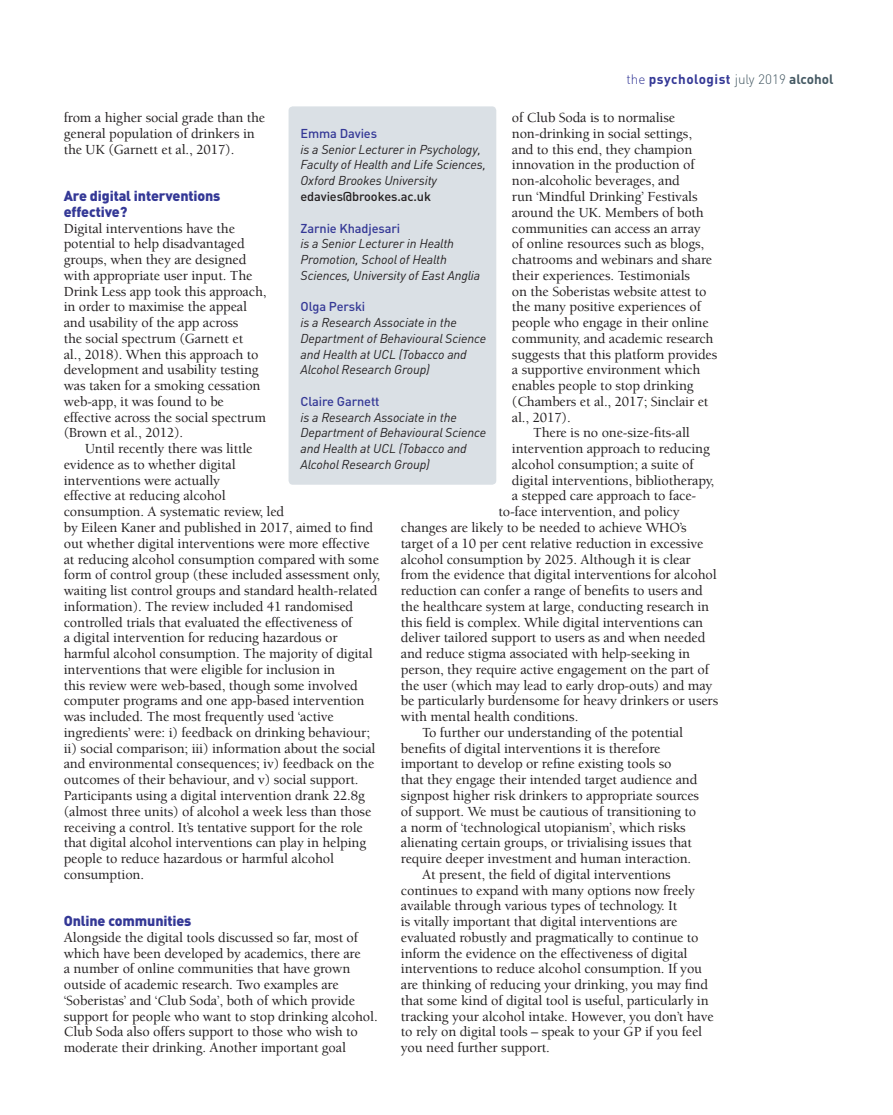
<style>
.page{position:relative;width:893px;height:1115px;background:#fff}
.page>*{position:absolute;margin:0;border:0;box-sizing:border-box;transform-origin:0 0}
.body_text{font:500 14.25px/15.8px "Berkeley Std";letter-spacing:-.01em;color:#231f20}
.body_text_full-out{font:500 14.25px/15.8px "Berkeley Std";letter-spacing:-.01em;color:#231f20}
.crosshead_A{font:900 14.25px/15.8px "DIN Pro";letter-spacing:-.01em;color:#343896}
.t1{font:700 13.5px "DIN Pro";letter-spacing:.025em;color:#343896}
.author_box_name_biog{font:italic 12.75px/15.8px "DIN Pro";letter-spacing:-.01em;color:#231f20}
.author_box_name_biog-2{font:500 12.75px "DIN Pro";letter-spacing:-.01em;color:#343896}
.author_box_name_biog-3{font:500 12.75px "DIN Pro";letter-spacing:-.01em;color:#231f20}
.s1{font-weight:300}
.s2{font-weight:300;color:#465a64}
.s3{color:#465a64}
</style>
<div class="page">
<div style="left:289px;top:106px;width:207px;height:378px;background:#dae0e5;border-radius:4px"></div>
<p class="t1" style="left:626px;top:70px;width:208px"><span class="s1">the</span> psychologist <span class="s2">july 2019</span> <span class="s3">alcohol</span></p>
<p class="body_text" style="left:64px;top:110px;width:203px">from a higher social grade than the general population of drinkers in the UK (Garnett et al., 2017).</p>
<p class="crosshead_A" style="left:64px;top:187px;width:158px">Are digital interventions effective?</p>
<p class="body_text_full-out" style="left:64px;top:220px;width:204px">Digital interventions have the potential to help disadvantaged groups, when they are designed with appropriate user input. The<br>Drink Less app took this approach, in order to maximise the appeal and usability of the app across<br>the social spectrum (Garnett et<br>al., 2018). When this approach to development and usability testing was taken for a smoking cessation web-app, it was found to be effective across the social spectrum (Brown et al., 2012).</p>
<p class="body_text" style="left:64px;top:441px;width:318px;text-indent:21px">Until recently there was little<br>evidence as to whether digital<br>interventions were actually<br>effective at reducing alcohol<br>consumption. A systematic review, led<br>by Eileen Kaner and published in 2017, aimed to find out whether digital interventions were more effective at reducing alcohol consumption compared with some form of control group (these included assessment only, waiting list control groups and standard health-related information). The review included 41 randomised controlled trials that evaluated the effectiveness of<br>a digital intervention for reducing hazardous or harmful alcohol consumption. The majority of digital interventions that were eligible for inclusion in<br>this review were web-based, though some involved computer programs and one app-based intervention was included. The most frequently used ‘active ingredients’ were: i) feedback on drinking behaviour; ii) social comparison; iii) information about the social and environmental consequences; iv) feedback on the outcomes of their behaviour, and v) social support.<br>Participants using a digital intervention drank 22.8g (almost three units) of alcohol a week less than those receiving a control. It’s tentative support for the role that digital alcohol interventions can play in helping people to reduce hazardous or harmful alcohol consumption.</p>
<p class="crosshead_A" style="left:64px;top:912px;width:129px">Online communities</p>
<p class="body_text_full-out" style="left:64px;top:929px;width:315px">Alongside the digital tools discussed so far, most of which have been developed by academics, there are<br>a number of online communities that have grown outside of academic research. Two examples are ‘Soberistas’ and ‘Club Soda’, both of which provide support for people who want to stop drinking alcohol.<br>Club Soda also offers support to those who wish to moderate their drinking. Another important goal</p>
<p class="body_text_full-out" style="left:512px;top:110px;width:207px">of Club Soda is to normalise non-drinking in social settings,<br>and to this end, they champion innovation in the production of non-alcoholic beverages, and<br>run ‘Mindful Drinking’ Festivals around the UK. Members of both communities can access an array<br>of online resources such as blogs, chatrooms and webinars and share their experiences. Testimonials<br>on the Soberistas website attest to the many positive experiences of people who engage in their online community, and academic research suggests that this platform provides a supportive environment which enables people to stop drinking (Chambers et al., 2017; Sinclair et al., 2017).</p>
<p class="body_text" style="left:533px;top:425px;width:158px">There is no one-size-fits-all</p>
<p class="body_text" style="left:512px;top:441px;width:199px">intervention approach to reducing</p>
<p class="body_text" style="left:512px;top:456px;width:183px">alcohol consumption; a suite of</p>
<p class="body_text" style="left:512px;top:472px;width:204px">digital interventions, bibliotherapy,</p>
<p class="body_text" style="left:512px;top:488px;width:186px">a stepped care approach to face-</p>
<p class="body_text" style="left:498px;top:504px;width:183px">to-face intervention, and policy</p>
<p class="body_text" style="left:401px;top:519px;width:287px">changes are likely to be needed to achieve WHO’s</p>
<p class="body_text" style="left:401px;top:535px;width:304px">target of a 10 per cent relative reduction in excessive</p>
<p class="body_text" style="left:401px;top:551px;width:291px">alcohol consumption by 2025. Although it is clear</p>
<p class="body_text" style="left:401px;top:567px;width:317px">from the evidence that digital interventions for alcohol</p>
<p class="body_text" style="left:401px;top:582px;width:303px">reduction can confer a range of benefits to users and</p>
<p class="body_text" style="left:401px;top:598px;width:310px">the healthcare system at large, conducting research in</p>
<p class="body_text" style="left:401px;top:614px;width:304px">this field is complex. While digital interventions can</p>
<p class="body_text" style="left:401px;top:630px;width:306px">deliver tailored support to users as and when needed</p>
<p class="body_text" style="left:401px;top:645px;width:291px">and reduce stigma associated with help-seeking in</p>
<p class="body_text" style="left:401px;top:661px;width:309px">person, they require active engagement on the part of</p>
<p class="body_text" style="left:401px;top:677px;width:313px">the user (which may lead to early drop-outs) and may</p>
<p class="body_text" style="left:401px;top:693px;width:319px">be particularly burdensome for heavy drinkers or users</p>
<p class="body_text" style="left:401px;top:708px;width:179px">with mental health conditions.</p>
<p class="body_text" style="left:401px;top:724px;width:300px;text-indent:21px">To further our understanding of the potential benefits of digital interventions it is therefore important to develop or refine existing tools so<br>that they engage their intended target audience and signpost higher risk drinkers to appropriate sources of support. We must be cautious of transitioning to a norm of ‘technological utopianism’, which risks alienating certain groups, or trivialising issues that require deeper investment and human interaction.</p>
<p class="body_text" style="left:401px;top:866px;width:314px;text-indent:21px">At present, the field of digital interventions continues to expand with many options now freely available through various types of technology. It<br>is vitally important that digital interventions are evaluated robustly and pragmatically to continue to inform the evidence on the effectiveness of digital interventions to reduce alcohol consumption. If you are thinking of reducing your drinking, you may find that some kind of digital tool is useful, particularly in tracking your alcohol intake. However, you don’t have to rely on digital tools – speak to your GP if you feel you need further support.</p>
<p class="author_box_name_biog-2" style="left:301px;top:125px;width:78px">Emma Davies</p>
<p class="author_box_name_biog" style="left:301px;top:141px;width:187px">is a Senior Lecturer in Psychology,<br>Faculty of Health and Life Sciences,<br>Oxford Brookes University</p>
<p class="author_box_name_biog-3" style="left:301px;top:188px;width:132px">edavies@brookes.ac.uk</p>
<p class="author_box_name_biog-2" style="left:301px;top:219px;width:101px">Zarnie Khadjesari</p>
<p class="author_box_name_biog" style="left:301px;top:235px;width:181px">is a Senior Lecturer in Health<br>Promotion, School of Health<br>Sciences, University of East Anglia</p>
<p class="author_box_name_biog-2" style="left:301px;top:298px;width:66px">Olga Perski</p>
<p class="author_box_name_biog" style="left:301px;top:314px;width:187px">is a Research Associate in the<br>Department of Behavioural Science and Health at UCL (Tobacco and<br>Alcohol Research Group)</p>
<p class="author_box_name_biog-2" style="left:301px;top:392px;width:81px">Claire Garnett</p>
<p class="author_box_name_biog" style="left:301px;top:409px;width:187px">is a Research Associate in the<br>Department of Behavioural Science and Health at UCL (Tobacco and<br>Alcohol Research Group)</p>
</div>
